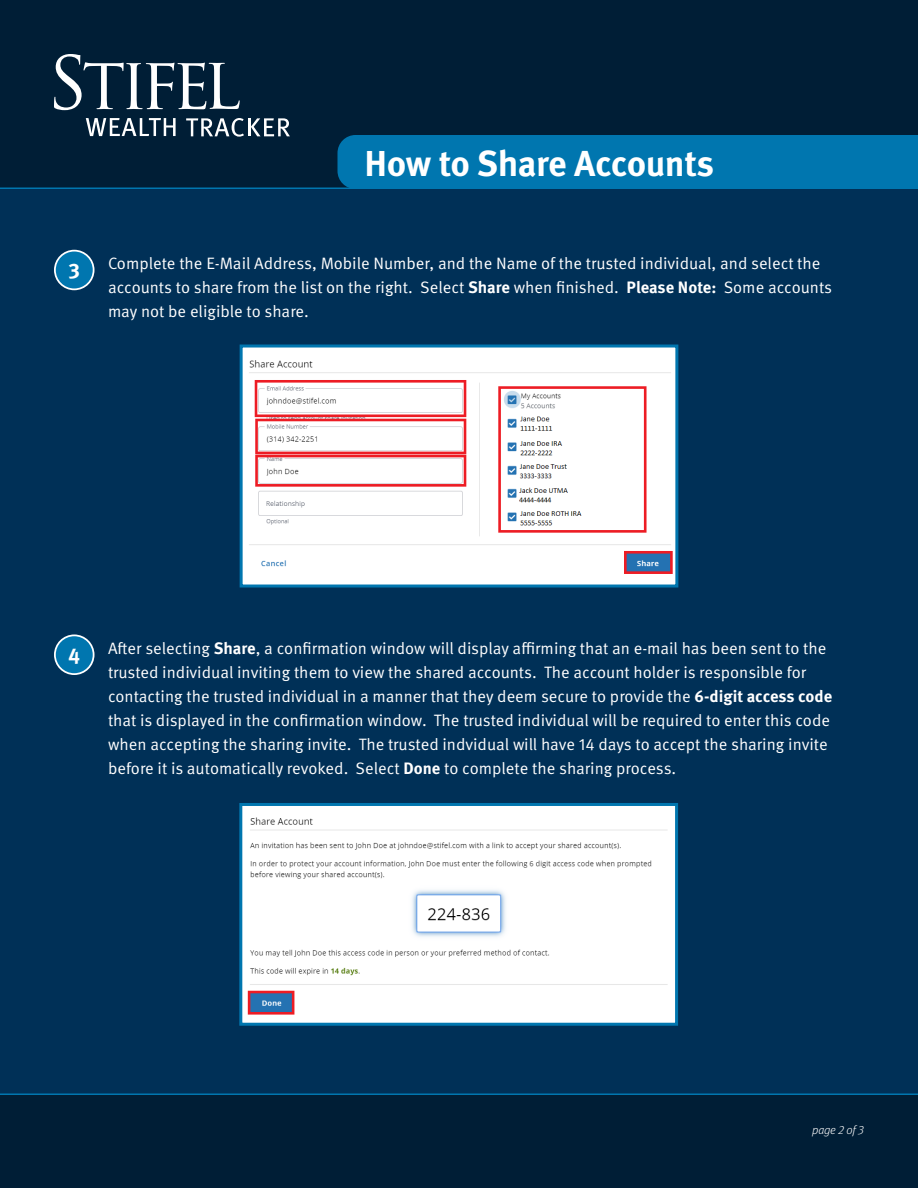
<style>
.page{position:relative;width:918px;height:1188px;background:#003057}
.page>*{position:absolute;margin:0;border:0;box-sizing:border-box;transform-origin:0 0}
.t1{font:700 36px "Meta OT";letter-spacing:-.015em;color:#fff}
.t2{font:700 21.3px "Meta Offc";color:#fff}
.t3{font:16.5px/24px "Meta OT Norm";color:#fff}
.t4{font:italic 300 12px "Meta OT";letter-spacing:-.02em;color:#fff}
.s1{font-family:"Meta OT";font-weight:700}
</style>
<div class="page">
<div style="left:0;top:1094px;width:918px;height:94px;background:#001e36"></div>
<div style="left:0;top:0;width:918px;height:189px;background:#001e36"></div>
<svg style="left:86px;top:118px;width:90px;height:18px;background:#5b6e7d"></svg>
<svg style="left:186px;top:118px;width:58px;height:19px"></svg>
<hr style="left:248px;top:118px;width:3px;height:18px;background:#fff">
<svg style="left:251px;top:118px;width:39px;height:18px"></svg>
<svg style="left:54px;top:54px;width:186px;height:56px;background:#395062"></svg>
<div style="left:338px;top:135px;width:580px;height:54px;background:#0076af"></div>
<div style="left:55px;top:251px;width:39px;height:38px;background:#0076af;border-radius:50%"></div>
<div style="left:54px;top:250px;width:40px;height:40px;border:2px solid #fff;border-radius:50%"></div>
<div style="left:55px;top:635px;width:39px;height:39px;background:#0076af;border-radius:50%"></div>
<div style="left:54px;top:634px;width:40px;height:41px;border:2px solid #fff;border-radius:50%"></div>
<img style="left:244px;top:349px;width:430px;height:235px">
<div style="left:240px;top:345px;width:438px;height:243px;border:3px solid #0076af"></div>
<img style="left:243px;top:807px;width:431px;height:215px">
<div style="left:239px;top:803px;width:439px;height:223px;border:3px solid #0076af"></div>
<p class="t1" style="left:364px;top:140px;width:351px">How to Share Accounts</p>
<p class="t2" style="left:68px;top:258px;width:14px">3</p>
<p class="t3" style="left:108px;top:251px;width:726px">Complete the E-Mail Address, Mobile Number, and the Name of the trusted individual, and select the accounts to share from the list on the right. Select <span class="s1">Share</span> when finished. <span class="s1">Please Note:</span> Some accounts may not be eligible to share.</p>
<p class="t2" style="left:68px;top:643px;width:14px">4</p>
<p class="t3" style="left:108px;top:636px;width:726px">After selecting <span class="s1">Share</span>, a confirmation window will display affirming that an e-mail has been sent to the trusted individual inviting them to view the shared accounts. The account holder is responsible for contacting the trusted individual in a manner that they deem secure to provide the <span class="s1">6-digit access code </span>that is displayed in the confirmation window. The trusted individual will be required to enter this code when accepting the sharing invite. The trusted indvidual will have 14 days to accept the sharing invite before it is automatically revoked. Select <span class="s1">Done</span> to complete the sharing process.</p>
<p class="t4" style="left:812px;top:1123px;width:53px">page 2 of 3</p>
</div>
